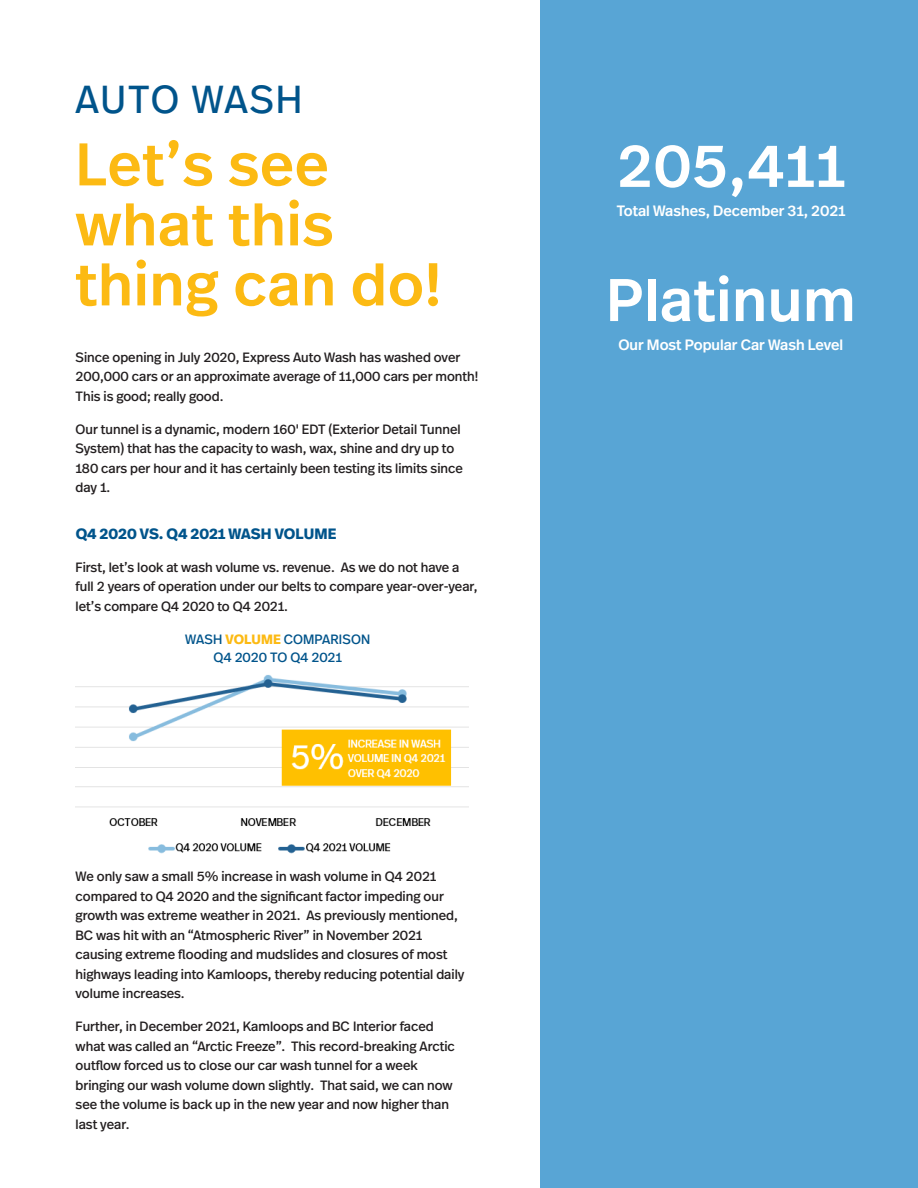
<style>
.page{position:relative;width:918px;height:1188px;background:#fff}
.page>*{position:absolute;margin:0;border:0;box-sizing:border-box;transform-origin:0 0}
.t1{font:500 60px/60px "Real Head Pro";letter-spacing:.02em;color:#fcba13}
.t2{font:500 60px "Real Head Pro";letter-spacing:.02em;color:#fff}
.t3{font:39px "Real Head Pro";letter-spacing:.04em;color:#00548b}
.t4{font:500 15px "Real Head Pro";color:#fff}
.t5{font:700 15px "Real Head Pro";color:#00548b}
.t6{font:13.5px/19.5px "Real Head Pro";color:#231f20}
.t7{font:13.5px/18px "Real Head Pro";color:#00548b;text-align:center}
.s1{font-weight:700;color:#fcba13}
</style>
<div class="page">
<div style="left:540px;top:0;width:378px;height:1188px;background:#58a5d5"></div>
<img style="left:76px;top:675px;width:393px;height:179px">
<p class="t3" style="left:76px;top:73px;width:228px">AUTO WASH</p>
<p class="t1" style="left:76px;top:133px;width:367px">Let’s see what this thing can do!</p>
<p class="t6" style="left:76px;top:347px;width:404px">Since opening in July 2020, Express Auto Wash has washed over<br>200,000 cars or an approximate average of 11,000 cars per month!<br>This is good; really good.</p>
<p class="t6" style="left:76px;top:419px;width:389px">Our tunnel is a dynamic, modern 160′ EDT (Exterior Detail Tunnel System) that has the capacity to wash, wax, shine and dry up to 180 cars per hour and it has certainly been testing its limits since day 1.</p>
<p class="t5" style="left:76px;top:523px;width:262px">Q4 2020 VS. Q4 2021 WASH VOLUME</p>
<p class="t6" style="left:76px;top:557px;width:404px">First, let’s look at wash volume vs. revenue. As we do not have a full 2 years of operation under our belts to compare year-over-year, let’s compare Q4 2020 to Q4 2021.</p>
<p class="t7" style="left:185px;top:630px;width:186px">WASH <span class="s1">VOLUME</span> COMPARISON<br>Q4 2020 TO Q4 2021</p>
<p class="t6" style="left:76px;top:867px;width:390px">We only saw a small 5% increase in wash volume in Q4 2021 compared to Q4 2020 and the significant factor impeding our growth was extreme weather in 2021. As previously mentioned, BC was hit with an “Atmospheric River” in November 2021 causing extreme flooding and mudslides and closures of most highways leading into Kamloops, thereby reducing potential daily volume increases.</p>
<p class="t6" style="left:76px;top:1017px;width:381px">Further, in December 2021, Kamloops and BC Interior faced what was called an “Arctic Freeze”. This record-breaking Arctic outflow forced us to close our car wash tunnel for a week bringing our wash volume down slightly. That said, we can now see the volume is back up in the new year and now higher than last year.</p>
<p class="t2" style="left:617px;top:124px;width:229px">205,411</p>
<p class="t4" style="left:617px;top:200px;width:230px">Total Washes, December 31, 2021</p>
<p class="t2" style="left:606px;top:258px;width:251px">Platinum</p>
<p class="t4" style="left:618px;top:334px;width:226px">Our Most Popular Car Wash Level</p>
</div>
